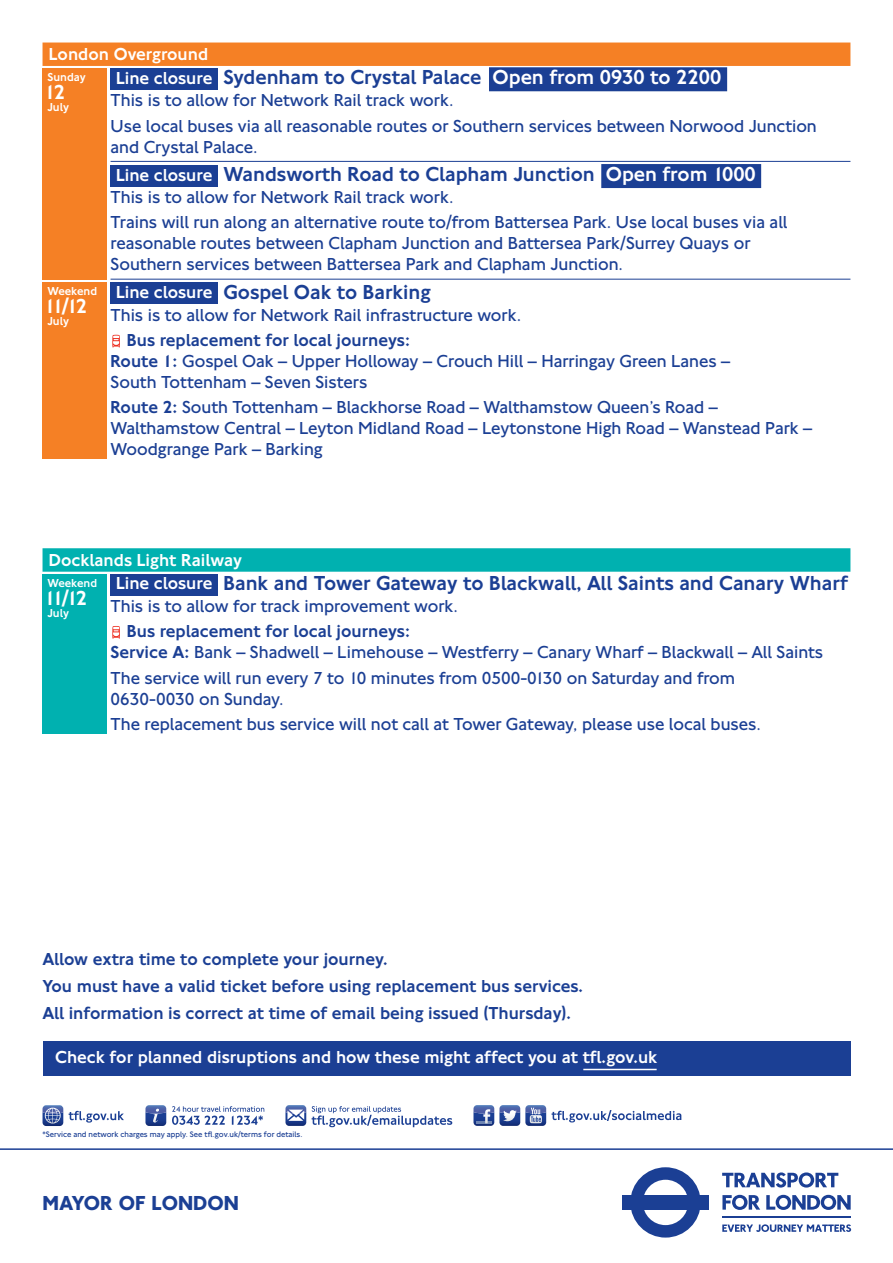
<style>
.page{position:relative;width:893px;height:1263px;background:#fff}
.page>*{position:absolute;margin:0;border:0;box-sizing:border-box;transform-origin:0 0}
.t1{font:500 21px "NJ Font";color:#1b3f94}
.t2{font:700 21px "NJ Font";color:#1b3f94}
.t3{font:500 21px "NJ Font";letter-spacing:-.1em;color:#fff}
.t4{font:300 18px/21px "NJ Font";color:#1b3f94}
.t5{font:500 18px/27px "NJ Font";color:#1b3f94}
.t6{font:500 18px "NJ Font";color:#fff}
.t7{font:500 12px "NJ Font";color:#fff}
.t8{font:300 8.25px "NJ Font";color:#1b3f94}
.s1{font-size:18px;color:#fff}
.s2{color:#fff}
.s3{font-weight:500}
</style>
<div class="page">
<div style="left:43px;top:1042px;width:807px;height:34px;background:#1b3f94"></div>
<hr style="left:583px;top:1069px;width:74px;height:1px;background:#fff">
<svg style="left:43px;top:1105px;width:20px;height:21px"></svg>
<svg style="left:69px;top:1111px;width:55px;height:11px"></svg>
<svg style="left:145px;top:1105px;width:21px;height:21px"></svg>
<svg style="left:285px;top:1105px;width:21px;height:21px"></svg>
<svg style="left:312px;top:1106px;width:140px;height:21px"></svg>
<svg style="left:473px;top:1105px;width:208px;height:21px"></svg>
<svg style="left:172px;top:1106px;width:92px;height:19px"></svg>
<hr style="left:0;top:1148px;width:893px;height:2px;background:#1b3f94">
<svg style="left:630px;top:1167px;width:71px;height:70px"></svg>
<div style="left:622px;top:1195px;width:87px;height:14px;background:#1b3f94"></div>
<svg style="left:722px;top:1172px;width:116px;height:15px"></svg>
<svg style="left:722px;top:1224px;width:129px;height:8px"></svg>
<svg style="left:722px;top:1195px;width:38px;height:15px"></svg>
<svg style="left:766px;top:1195px;width:85px;height:15px"></svg>
<hr style="left:722px;top:1216px;width:129px;height:2px;background:#1b3f94">
<div style="left:111px;top:68px;width:107px;height:22px;background:#1b3f94"></div>
<div style="left:111px;top:165px;width:107px;height:21px;background:#1b3f94"></div>
<div style="left:111px;top:282px;width:107px;height:22px;background:#1b3f94"></div>
<div style="left:43px;top:43px;width:807px;height:23px;background:#f58025"></div>
<div style="left:489px;top:67px;width:238px;height:24px;background:#1b3f94"></div>
<hr style="left:111px;top:161px;width:739px;height:1px;background:#1b3f94">
<div style="left:601px;top:164px;width:160px;height:24px;background:#1b3f94"></div>
<hr style="left:111px;top:279px;width:739px;height:1px;background:#1b3f94">
<svg style="left:112px;top:335px;width:8px;height:13px"></svg>
<div style="left:43px;top:68px;width:64px;height:212px;background:#f58025"></div>
<div style="left:43px;top:282px;width:64px;height:177px;background:#f58025"></div>
<div style="left:111px;top:574px;width:107px;height:21px;background:#1b3f94"></div>
<div style="left:43px;top:548px;width:807px;height:24px;background:#00b1b0"></div>
<svg style="left:112px;top:626px;width:8px;height:13px"></svg>
<div style="left:43px;top:574px;width:64px;height:159px;background:#00b1b0"></div>
<p class="t6" style="left:49px;top:48px;width:161px">London Overground</p>
<p class="t1" style="left:116px;top:70px;width:607px"><span class="s1">Line closure</span> Sydenham to Crystal Palace <span class="s2">Open from 0930 to 2200</span></p>
<p class="t4" style="left:111px;top:89px;width:708px;line-height:25.2px">This is to allow for Network Rail track work.<br>Use local buses via all reasonable routes or Southern services between Norwood Junction</p>
<p class="t4" style="left:111px;top:138px;width:149px">and Crystal Palace.</p>
<p class="t1" style="left:116px;top:167px;width:641px"><span class="s1">Line closure</span> Wandsworth Road to Clapham Junction <span class="s2">Open from 1000</span></p>
<p class="t4" style="left:111px;top:186px;width:678px;line-height:25.2px">This is to allow for Network Rail track work.<br>Trains will run along an alternative route to/from Battersea Park. Use local buses via all</p>
<p class="t4" style="left:111px;top:234px;width:641px">reasonable routes between Clapham Junction and Battersea Park/Surrey Quays or<br>Southern services between Battersea Park and Clapham Junction.</p>
<p class="t1" style="left:116px;top:285px;width:316px"><span class="s1">Line closure</span> Gospel Oak to Barking</p>
<p class="t4" style="left:111px;top:306px;width:412px">This is to allow for Network Rail infrastructure work.</p>
<p class="t4" style="left:111px;top:331px;width:621px;text-indent:16px"><span class="s3">Bus replacement for local journeys:<br>Route 1:</span> Gospel Oak – Upper Holloway – Crouch Hill – Harringay Green Lanes –<br>South Tottenham – Seven Sisters</p>
<p class="t4" style="left:111px;top:398px;width:703px"><span class="s3">Route 2:</span> South Tottenham – Blackhorse Road – Walthamstow Queen’s Road –<br>Walthamstow Central – Leyton Midland Road – Leytonstone High Road – Wanstead Park –<br>Woodgrange Park – Barking</p>
<p class="t7" style="left:47px;top:73px;width:40px">Sunday</p>
<p class="t3" style="left:45px;top:85px;width:22px">12</p>
<p class="t7" style="left:47px;top:103px;width:23px">July</p>
<p class="t7" style="left:47px;top:287px;width:51px">Weekend</p>
<p class="t3" style="left:45px;top:299px;width:44px">11/12</p>
<p class="t7" style="left:47px;top:317px;width:23px">July</p>
<p class="t6" style="left:49px;top:554px;width:195px">Docklands Light Railway</p>
<p class="t1" style="left:116px;top:576px;width:733px"><span class="s1">Line closure</span> Bank and Tower Gateway to Blackwall, All Saints and Canary Wharf</p>
<p class="t4" style="left:111px;top:597px;width:349px">This is to allow for track improvement work.</p>
<p class="t4" style="left:111px;top:622px;width:714px;text-indent:16px"><span class="s3">Bus replacement for local journeys:<br>Service A:</span> Bank – Shadwell – Limehouse – Westferry – Canary Wharf – Blackwall – All Saints</p>
<p class="t4" style="left:111px;top:669px;width:626px">The service will run every 7 to 10 minutes from 0500-0130 on Saturday and from<br>0630-0030 on Sunday.</p>
<p class="t4" style="left:111px;top:715px;width:652px">The replacement bus service will not call at Tower Gateway, please use local buses.</p>
<p class="t7" style="left:47px;top:579px;width:51px">Weekend</p>
<p class="t3" style="left:45px;top:591px;width:44px">11/12</p>
<p class="t7" style="left:47px;top:609px;width:23px">July</p>
<p class="t5" style="left:43px;top:947px;width:542px">Allow extra time to complete your journey.<br>You must have a valid ticket before using replacement bus services.<br>All information is correct at time of email being issued (Thursday).</p>
<p class="t6" style="left:55px;top:1051px;width:604px">Check for planned disruptions and how these might affect you at tfl.gov.uk</p>
<p class="t8" style="left:43px;top:1132px;width:261px">*Service and network charges may apply. See tfl.gov.uk/terms for details.</p>
<p class="t2" style="left:43px;top:1190px;width:198px">MAYOR OF LONDON</p>
</div>
